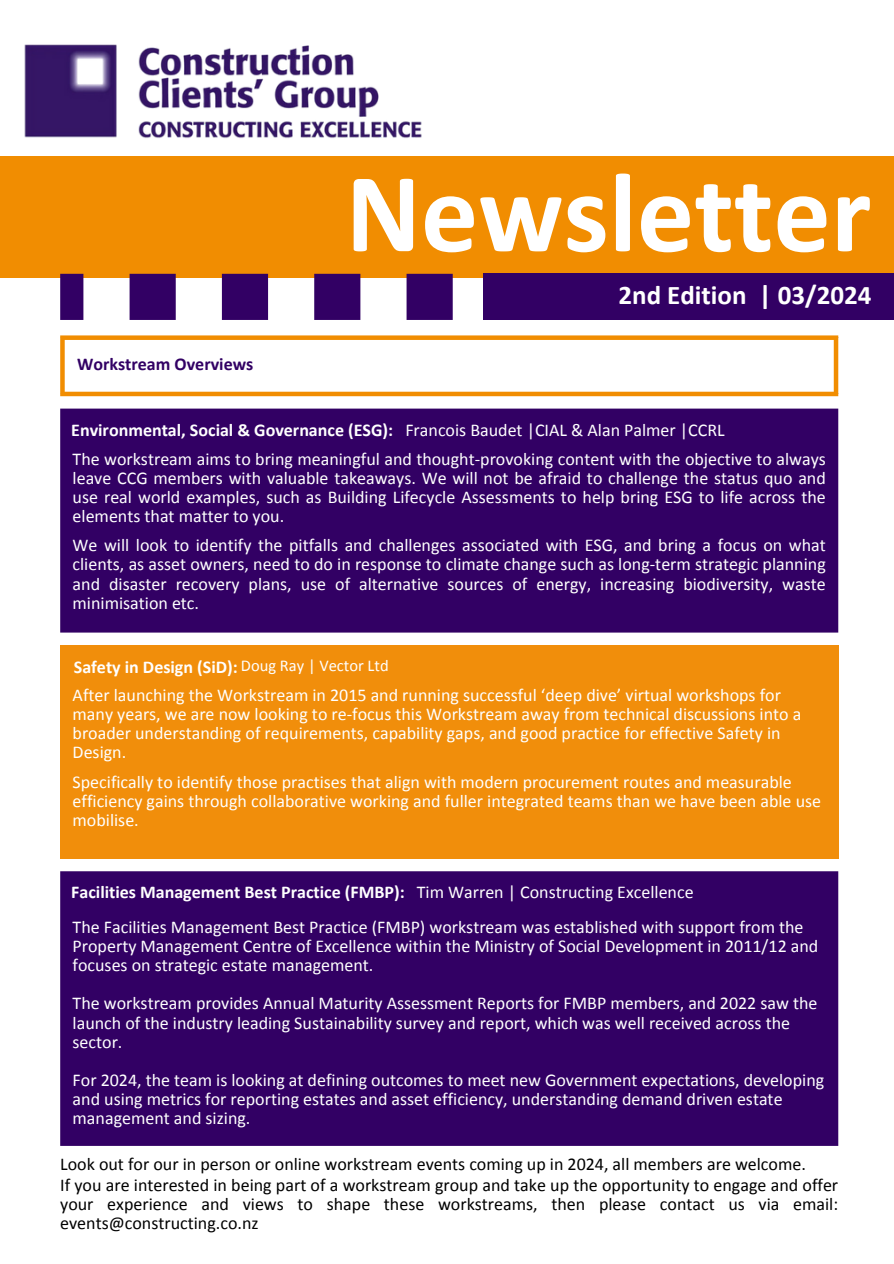
<style>
.page{position:relative;width:894px;height:1264px;background:#fff}
.page>*{position:absolute;margin:0;border:0;box-sizing:border-box;transform-origin:0 0}
.t1{font:700 114px "Calibri";color:#fff}
.t2{font:700 27px "Calibri";color:#fff}
.t3{font:18px/19.2px "Calibri";color:#fff}
.t4{font:18px/21.3px "Calibri";color:#000}
.t5{font:700 18px "Calibri";color:#fff}
.t6{font:700 18px "Calibri";color:#320064}
.s1{font-weight:400}
.s2{font-weight:400;font-size:16.5px}
</style>
<div class="page">
<div style="left:0;top:156px;width:893px;height:122px;background:#f18d01"></div>
<div style="left:483px;top:274px;width:410px;height:46px;background:#320064"></div>
<svg style="left:60px;top:274px;width:392px;height:46px"></svg>
<img style="left:24px;top:44px;width:398px;height:94px">
<div style="left:60px;top:408px;width:778px;height:737px;background:#320064"></div>
<div style="left:60px;top:645px;width:778px;height:213px;background:#f18e0b"></div>
<div style="left:60px;top:340px;width:5px;height:52px;background:#f18d01"></div>
<div style="left:833px;top:340px;width:5px;height:52px;background:#f18d01"></div>
<div style="left:60px;top:335px;width:778px;height:5px;background:#f18d01"></div>
<hr style="left:60px;top:392px;width:778px;height:4px;background:#f18d01">
<p class="t6" style="left:77px;top:357px;width:178px">Workstream Overviews</p>
<h1 class="t1" style="left:346px;top:165px;width:527px">Newsletter</h1>
<h2 class="t2" style="left:618px;top:283px;width:254px">2nd Edition | 03/2024</h2>
<p class="t5" style="left:71px;top:422px;width:654px">Environmental, Social &amp; Governance (ESG): <span class="s1">Francois Baudet |CIAL &amp; Alan Palmer |CCRL</span></p>
<p class="t3" style="left:73px;top:450px;width:754px;text-align:justify">The workstream aims to bring meaningful and thought-provoking content with the objective to always leave CCG members with valuable takeaways. We will not be afraid to challenge the status quo and use real world examples, such as Building Lifecycle Assessments to help bring ESG to life across the elements that matter to you.</p>
<p class="t3" style="left:73px;top:537px;width:754px;text-align:justify">We will look to identify the pitfalls and challenges associated with ESG, and bring a focus on what clients, as asset owners, need to do in response to climate change such as long-term strategic planning and disaster recovery plans, use of alternative sources of energy, increasing biodiversity, waste minimisation etc.</p>
<p class="t5" style="left:74px;top:659px;width:316px">Safety in Design (SiD): <span class="s2">Doug Ray | Vector Ltd</span></p>
<p class="t3" style="left:73px;top:687px;width:730px">After launching the Workstream in 2015 and running successful ‘deep dive’ virtual workshops for many years, we are now looking to re-focus this Workstream away from technical discussions into a broader understanding of requirements, capability gaps, and good practice for effective Safety in Design.</p>
<p class="t3" style="left:73px;top:773px;width:749px">Specifically to identify those practises that align with modern procurement routes and measurable efficiency gains through collaborative working and fuller integrated teams than we have been able use mobilise.</p>
<p class="t5" style="left:71px;top:884px;width:335px">Facilities Management Best Practice (FMBP):</p>
<p class="t3" style="left:416px;top:884px;width:278px">Tim Warren | Constructing Excellence</p>
<p class="t3" style="left:73px;top:918px;width:747px">The Facilities Management Best Practice (FMBP) workstream was established with support from the<br>Property Management Centre of Excellence within the Ministry of Social Development in 2011/12 and focuses on strategic estate management.</p>
<p class="t3" style="left:73px;top:995px;width:746px">The workstream provides Annual Maturity Assessment Reports for FMBP members, and 2022 saw the launch of the industry leading Sustainability survey and report, which was well received across the sector.</p>
<p class="t3" style="left:73px;top:1071px;width:753px">For 2024, the team is looking at defining outcomes to meet new Government expectations, developing and using metrics for reporting estates and asset efficiency, understanding demand driven estate management and sizing.</p>
<p class="t4" style="left:60px;top:1154px;width:779px">Look out for our in person or online workstream events coming up in 2024, all members are welcome.<br>If you are interested in being part of a workstream group and take up the opportunity to engage and offer</p>
<p class="t4" style="left:60px;top:1195px;width:779px;line-height:19.2px">your experience and views to shape these workstreams, then please contact us via email: events@constructing.co.nz</p>
</div>
